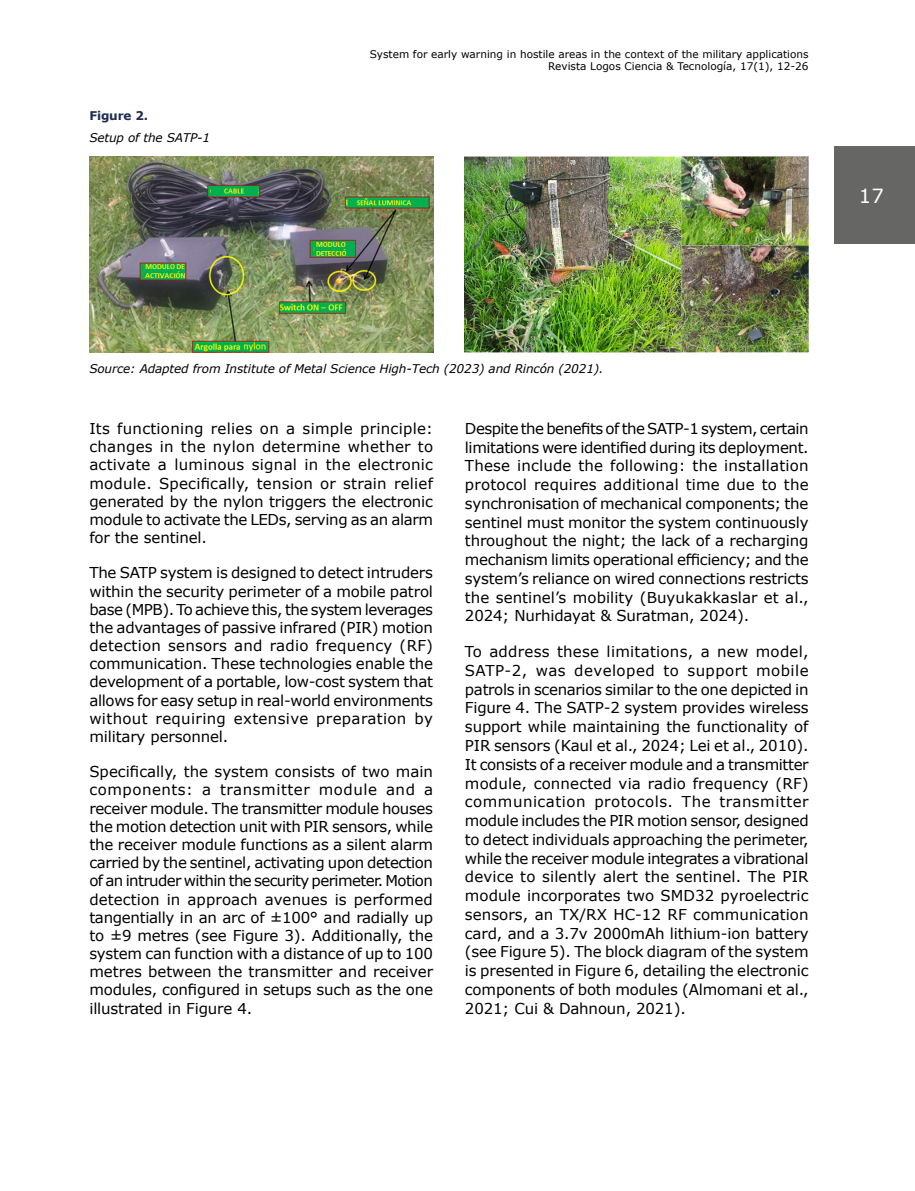
<style>
.page{position:relative;width:915px;height:1191px;background:#fff}
.page>*{position:absolute;margin:0;border:0;box-sizing:border-box;transform-origin:0 0}
.t1{font:19.5px "Verdana";color:#fff}
.t2{font:15px/18.8px "Verdana";letter-spacing:-.01em;color:#000;text-align:justify}
.t3{font:italic 12px "Verdana";letter-spacing:-.01em;color:#000}
.t4{font:700 12px "Verdana";letter-spacing:-.01em;color:#1e2c52}
.t5{font:10.5px/12.6px "Verdana";color:#000;text-align:right}
</style>
<div class="page">
<div style="left:833px;top:147px;width:81px;height:97px;background:#666665"></div>
<img style="left:89px;top:157px;width:344px;height:195px">
<img style="left:465px;top:157px;width:343px;height:195px">
<p class="t4" style="left:89px;top:107px;width:60px">Figure 2.</p>
<p class="t3" style="left:89px;top:129px;width:122px">Setup of the SATP-1</p>
<p class="t5" style="left:370px;top:48px;width:440px">System for early warning in hostile areas in the context of the military applications<br>Revista Logos Ciencia &amp; Tecnología, 17(1), 12-26</p>
<h1 class="t1" style="left:858px;top:182px;width:26px">17</h1>
<p class="t3" style="left:89px;top:360px;width:515px">Source: Adapted from Institute of Metal Science High-Tech (2023) and Rincón (2021).</p>
<p class="t2" style="left:89px;top:419px;width:345px;line-height:18.1px">Its functioning relies on a simple principle: changes in the nylon determine whether to activate a luminous signal in the electronic module. Specifically, tension or strain relief generated by the nylon triggers the electronic module to activate the LEDs, serving as an alarm for the sentinel.</p>
<p class="t2" style="left:89px;top:563px;width:345px;line-height:18.1px">The SATP system is designed to detect intruders within the security perimeter of a mobile patrol base (MPB). To achieve this, the system leverages the advantages of passive infrared (PIR) motion detection sensors and radio frequency (RF) communication. These technologies enable the development of a portable, low-cost system that allows for easy setup in real-world environments without requiring extensive preparation by military personnel.</p>
<p class="t2" style="left:89px;top:762px;width:345px;line-height:18.1px">Specifically, the system consists of two main components: a transmitter module and a receiver module. The transmitter module houses the motion detection unit with PIR sensors, while the receiver module functions as a silent alarm carried by the sentinel, activating upon detection of an intruder within the security perimeter. Motion detection in approach avenues is performed tangentially in an arc of ±100° and radially up to ±9 metres (see Figure 3). Additionally, the system can function with a distance of up to 100 metres between the transmitter and receiver modules, configured in setups such as the one illustrated in Figure 4.</p>
<p class="t2" style="left:465px;top:419px;width:345px">Despite the benefits of the SATP-1 system, certain limitations were identified during its deployment.<br>These include the following: the installation protocol requires additional time due to the synchronisation of mechanical components; the sentinel must monitor the system continuously throughout the night; the lack of a recharging mechanism limits operational efficiency; and the system’s reliance on wired connections restricts the sentinel’s mobility (Buyukakkaslar et al., 2024; Nurhidayat &amp; Suratman, 2024).</p>
<p class="t2" style="left:465px;top:642px;width:345px">To address these limitations, a new model, SATP-2, was developed to support mobile patrols in scenarios similar to the one depicted in Figure 4. The SATP-2 system provides wireless support while maintaining the functionality of PIR sensors (Kaul et al., 2024; Lei et al., 2010).<br>It consists of a receiver module and a transmitter module, connected via radio frequency (RF) communication protocols. The transmitter module includes the PIR motion sensor, designed to detect individuals approaching the perimeter, while the receiver module integrates a vibrational device to silently alert the sentinel. The PIR module incorporates two SMD32 pyroelectric sensors, an TX/RX HC-12 RF communication card, and a 3.7v 2000mAh lithium-ion battery (see Figure 5). The block diagram of the system is presented in Figure 6, detailing the electronic components of both modules (Almomani et al., 2021; Cui &amp; Dahnoun, 2021).</p>
</div>
